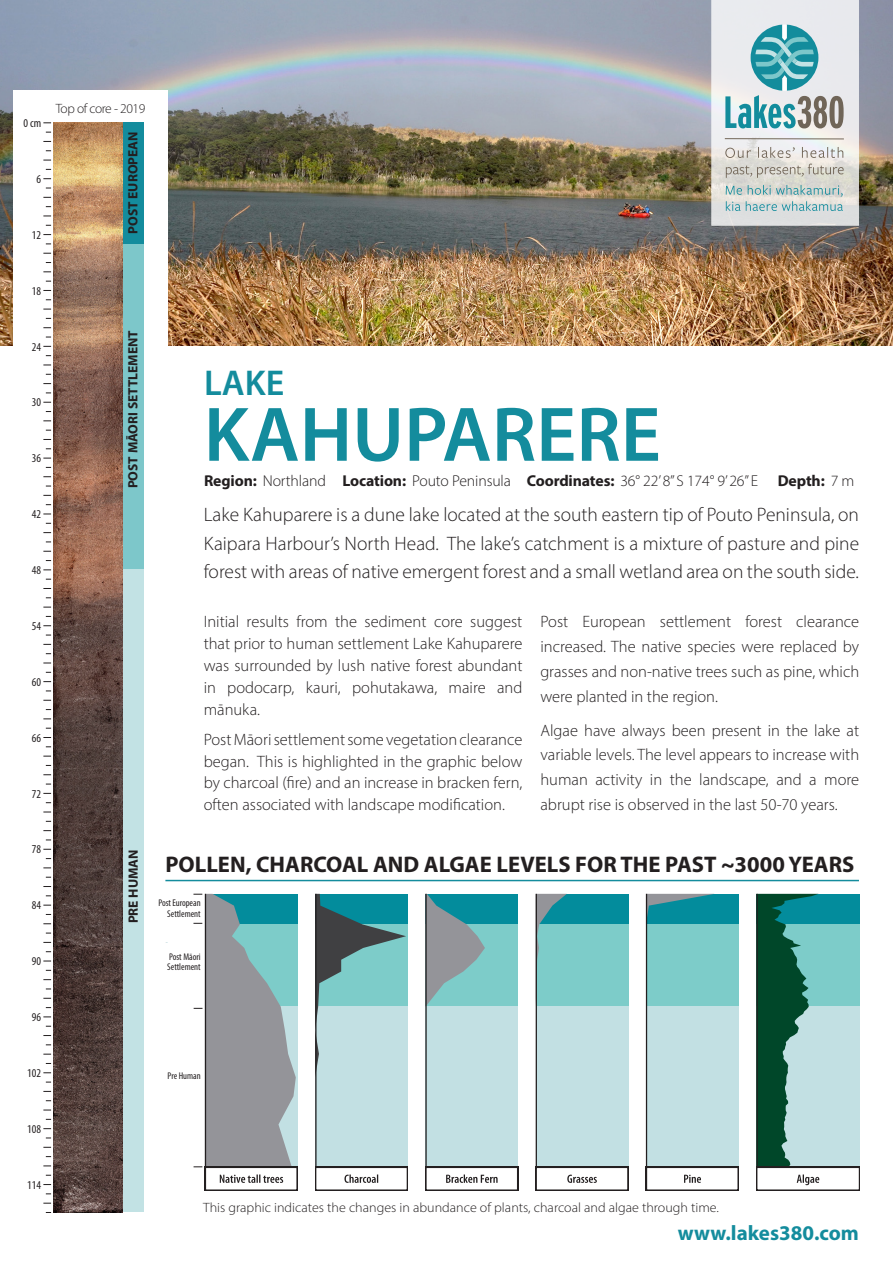
<style>
.page{position:relative;width:893px;height:1263px;background:#fff}
.page>*{position:absolute;margin:0;border:0;box-sizing:border-box;transform-origin:0 0}
.Paragraph_Style_1{font:600 78px "Myriad Pro";color:#148c9d}
.t1{font:600 36px "Myriad Pro";color:#148c9d}
.t2{font:700 22.65px "Myriad Pro";color:#231f20}
.t3{font:700 21px "Myriad Pro";color:#148c9d}
.Introduction{font:300 19.5px/28.5px "Myriad Pro";color:#231f20;text-align:justify}
.Body_text{font:300 16.5px/21.8px "Myriad Pro";color:#231f20;text-align:justify}
.t4{font:300 15.75px "Myriad Pro";letter-spacing:-.01em;color:#231f20}
.t5{font:700 15.75px "Myriad Pro";letter-spacing:-.01em;color:#231f20}
.t6{font:300 13.5px "Myriad Pro";color:#231f20;scale:1.04 1}
.t7{font:700 13.5px "Myriad Pro";color:#231f20}
.t8{font:300 13.5px "Myriad Pro";letter-spacing:-.03em;color:#231f20}
.t9{font:condensed 12px "Myriad Pro";color:#231f20}
.t10{font:condensed 9.75px/10.5px "Myriad Pro";color:#231f20;text-align:right}
.s1{font-weight:700}
.s2{font-weight:300}
</style>
<div class="page">
<svg style="left:536px;top:894px;width:92px;height:297px;background:#9dcdcf"></svg>
<svg style="left:425px;top:894px;width:93px;height:297px;background:#9ec6c9"></svg>
<svg style="left:315px;top:894px;width:93px;height:297px;background:#95bdc0"></svg>
<svg style="left:646px;top:894px;width:93px;height:297px;background:#9bcbce"></svg>
<svg style="left:756px;top:894px;width:104px;height:297px;background:#6ea69e"></svg>
<img style="left:0;top:0;width:893px;height:345px">
<svg style="left:711px;top:0;width:148px;height:226px;background:#c6d5d7"></svg>
<div style="left:13px;top:90px;width:155px;height:261px;background:#fff"></div>
<div style="left:123px;top:122px;width:20px;height:122px;background:#148c9d"></div>
<hr style="left:165px;top:880px;width:694px;height:1px;background:#148c9d">
<img style="left:53px;top:122px;width:70px;height:1090px">
<div style="left:123px;top:244px;width:20px;height:325px;background:#7dc7ca"></div>
<svg style="left:193px;top:894px;width:105px;height:297px"></svg>
<div style="left:123px;top:569px;width:20px;height:643px;background:#c2e2e4"></div>
<p class="t9" style="left:24px;top:116px;width:19px">0 cm</p>
<p class="t9" style="left:37px;top:172px;width:6px">6</p>
<p class="t9" style="left:32px;top:228px;width:11px">12</p>
<p class="t8" style="left:56px;top:101px;width:91px">Top of core - 2019</p>
<p class="t7" style="left:124px;top:234px;width:104px;rotate:-90deg">POST EUROPEAN</p>
<p class="t9" style="left:32px;top:283px;width:11px">18</p>
<p class="t9" style="left:32px;top:339px;width:11px">24</p>
<p class="t9" style="left:32px;top:395px;width:11px">30</p>
<p class="t9" style="left:32px;top:451px;width:11px">36</p>
<p class="t9" style="left:32px;top:507px;width:11px">42</p>
<p class="t9" style="left:32px;top:563px;width:11px">48</p>
<p class="t9" style="left:32px;top:619px;width:11px">54</p>
<p class="t9" style="left:32px;top:674px;width:11px">60</p>
<p class="t9" style="left:32px;top:730px;width:11px">66</p>
<p class="t9" style="left:32px;top:786px;width:11px">72</p>
<p class="t9" style="left:32px;top:842px;width:11px">78</p>
<p class="t9" style="left:32px;top:898px;width:11px">84</p>
<p class="t9" style="left:32px;top:954px;width:11px">90</p>
<p class="t9" style="left:32px;top:1010px;width:11px">96</p>
<p class="t9" style="left:27px;top:1066px;width:15px">102</p>
<p class="t9" style="left:27px;top:1121px;width:15px">108</p>
<p class="t7" style="left:124px;top:488px;width:160px;rotate:-90deg">POST MĀORI SETTLEMENT</p>
<p class="t7" style="left:124px;top:923px;width:75px;rotate:-90deg">PRE HUMAN</p>
<p class="t1" style="left:204px;top:360px;width:82px">LAKE</p>
<p class="Paragraph_Style_1" style="left:204px;top:385px;width:459px">KAHUPARERE</p>
<p class="t4" style="left:204px;top:471px;width:555px"><span class="s1">Region:</span> Northland <span class="s1">Location:</span> Pouto Peninsula <span class="s1">Coordinates:</span> 36° 22’ 8” S 174° 9’ 26” E</p>
<p class="t5" style="left:778px;top:470px;width:78px">Depth: <span class="s2">7 m</span></p>
<p class="Introduction" style="left:204px;top:500px;width:657px">Lake Kahuparere is a dune lake located at the south eastern tip of Pouto Peninsula, on Kaipara Harbour’s North Head. The lake’s catchment is a mixture of pasture and pine forest with areas of native emergent forest and a small wetland area on the south side.</p>
<p class="Body_text" style="left:204px;top:611px;width:320px">Initial results from the sediment core suggest that prior to human settlement Lake Kahuparere was surrounded by lush native forest abundant in podocarp, kauri, pohutakawa, maire and mānuka.</p>
<p class="Body_text" style="left:204px;top:728px;width:320px">Post Māori settlement some vegetation clearance began. This is highlighted in the graphic below by charcoal (fire) and an increase in bracken fern, often associated with landscape modification.</p>
<p class="Body_text" style="left:540px;top:609px;width:320px;line-height:24.9px">Post European settlement forest clearance increased. The native species were replaced by grasses and non-native trees such as pine, which were planted in the region.</p>
<p class="Body_text" style="left:540px;top:717px;width:320px;line-height:24.9px">Algae have always been present in the lake at variable levels. The level appears to increase with human activity in the landscape, and a more abrupt rise is observed in the last 50-70 years.</p>
<p class="t2" style="left:165px;top:850px;width:690px">POLLEN, CHARCOAL AND ALGAE LEVELS FOR THE PAST ~3000 YEARS</p>
<p class="t10" style="left:158px;top:897px;width:44px">Post European<br>Settlement</p>
<p class="t10" style="left:169px;top:951px;width:33px">Post Māori</p>
<p class="t10" style="left:167px;top:962px;width:35px">Settlement</p>
<p class="t10" style="left:168px;top:1070px;width:35px">Pre Human</p>
<p class="t9" style="left:27px;top:1177px;width:15px">114</p>
<p class="t6" style="left:203px;top:1199px;width:497px">This graphic indicates the changes in abundance of plants, charcoal and algae through time.</p>
<p class="t3" style="left:678px;top:1219px;width:183px">www.lakes380.com</p>
</div>
